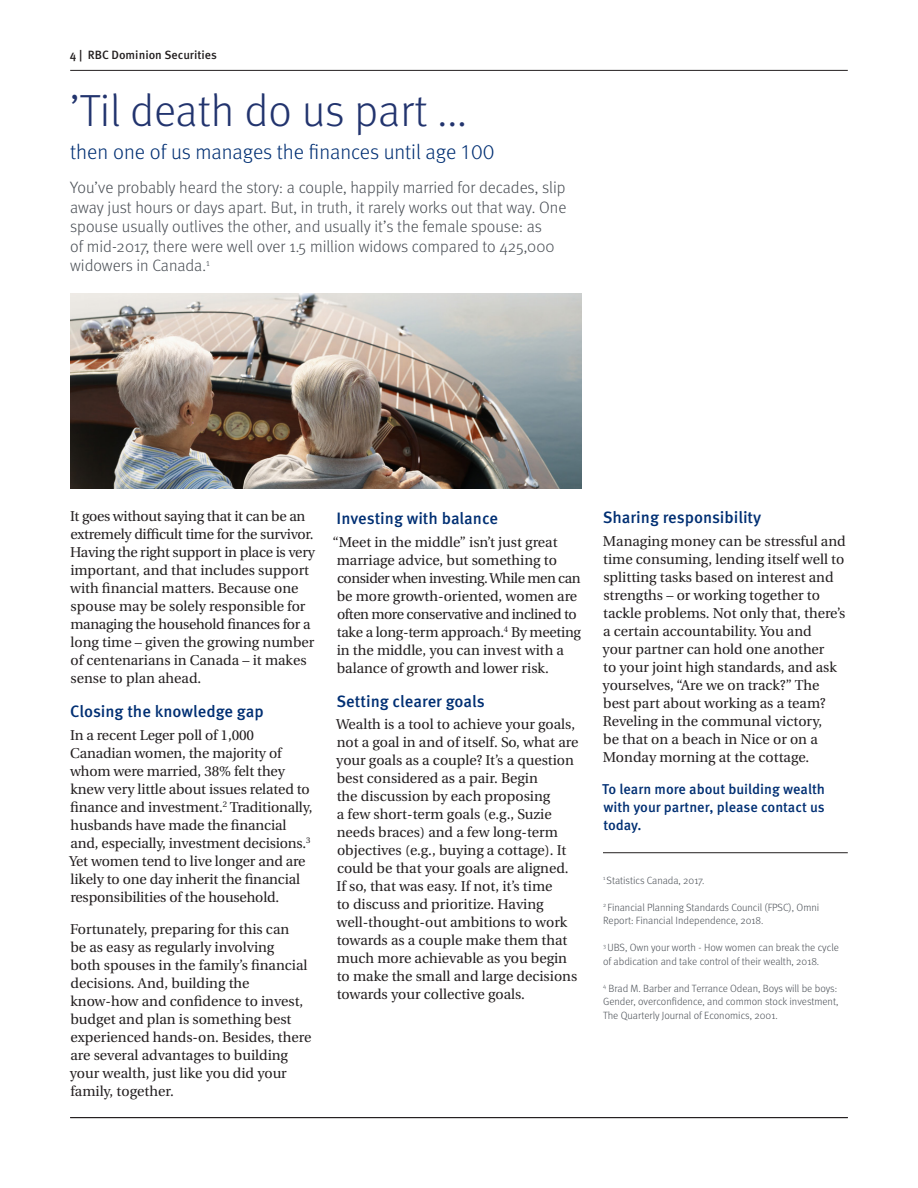
<style>
.page{position:relative;width:918px;height:1188px;background:#fff}
.page>*{position:absolute;margin:0;border:0;box-sizing:border-box;transform-origin:0 0}
.t1{font:300 45px "Meta OT";color:#22346e}
._3-Intro_Text{font:300 21px "Meta OT";color:#002f73}
._3-Intro_Text-2{font:300 16.5px/19.5px "Meta OT";color:#4a4f55}
.Text_Headline{font:500 16.5px "Meta OT";color:#002f73}
.Call_to_Action{font:14.25px/18px "Utopia";color:#231f20}
.t2{font:500 14.25px/18px "Meta OT";color:#002f73;text-align:justify}
.t3{font:500 12px "Meta OT";color:#231f20}
.Body_Copy{font:300 10.5px/13.5px "Meta OT";color:#4a4f55}
</style>
<div class="page">
<hr style="left:70px;top:70px;width:778px;height:1px;background:#231f20">
<hr style="left:70px;top:1117px;width:778px;height:1px;background:#231f20">
<img style="left:70px;top:294px;width:511px;height:194px">
<hr style="left:603px;top:852px;width:245px;height:1px;background:#231f20">
<p class="t3" style="left:70px;top:47px;width:149px">4 | RBC Dominion Securities</p>
<p class="t1" style="left:70px;top:84px;width:399px">’Til death do us part ...</p>
<p class="_3-Intro_Text" style="left:70px;top:140px;width:426px">then one of us manages the finances until age 100</p>
<p class="_3-Intro_Text-2" style="left:70px;top:178px;width:498px">You’ve probably heard the story: a couple, happily married for decades, slip away just hours or days apart. But, in truth, it rarely works out that way. One spouse usually outlives the other, and usually it’s the female spouse: as<br>of mid-2017, there were well over 1.5 million widows compared to 425,000 widowers in Canada.<sup>1</sup></p>
<p class="Call_to_Action" style="left:70px;top:508px;width:246px">It goes without saying that it can be an extremely difficult time for the survivor.<br>Having the right support in place is very important, and that includes support with financial matters. Because one spouse may be solely responsible for managing the household finances for a long time – given the growing number of centenarians in Canada – it makes sense to plan ahead.</p>
<p class="Text_Headline" style="left:70px;top:701px;width:195px">Closing the knowledge gap</p>
<p class="Call_to_Action" style="left:69px;top:726px;width:245px">In a recent Leger poll of 1,000<br>Canadian women, the majority of whom were married, 38% felt they knew very little about issues related to finance and investment.<sup>2</sup> Traditionally, husbands have made the financial and, especially, investment decisions.<sup>3<br></sup>Yet women tend to live longer and are likely to one day inherit the financial responsibilities of the household.</p>
<p class="Call_to_Action" style="left:70px;top:920px;width:243px">Fortunately, preparing for this can<br>be as easy as regularly involving<br>both spouses in the family’s financial decisions. And, building the know-how and confidence to invest, budget and plan is something best experienced hands-on. Besides, there are several advantages to building your wealth, just like you did your family, together.</p>
<p class="Text_Headline" style="left:337px;top:508px;width:163px">Investing with balance</p>
<p class="Call_to_Action" style="left:332px;top:533px;width:250px">“Meet in the middle” isn’t just great marriage advice, but something to consider when investing. While men can be more growth-oriented, women are often more conservative and inclined to take a long-term approach.<sup>4</sup> By meeting in the middle, you can invest with a balance of growth and lower risk.</p>
<p class="Text_Headline" style="left:336px;top:691px;width:150px">Setting clearer goals</p>
<p class="Call_to_Action" style="left:336px;top:716px;width:244px">Wealth is a tool to achieve your goals, not a goal in and of itself. So, what are your goals as a couple? It’s a question best considered as a pair. Begin<br>the discussion by each proposing<br>a few short-term goals (e.g., Suzie needs braces) and a few long-term objectives (e.g., buying a cottage). It could be that your goals are aligned.<br>If so, that was easy. If not, it’s time<br>to discuss and prioritize. Having well-thought-out ambitions to work towards as a couple make them that much more achievable as you begin to make the small and large decisions towards your collective goals.</p>
<p class="Text_Headline" style="left:603px;top:507px;width:160px">Sharing responsibility</p>
<p class="Call_to_Action" style="left:603px;top:532px;width:245px">Managing money can be stressful and time consuming, lending itself well to splitting tasks based on interest and strengths – or working together to tackle problems. Not only that, there’s a certain accountability. You and<br>your partner can hold one another<br>to your joint high standards, and ask yourselves, “Are we on track?” The best part about working as a team?<br>Reveling in the communal victory,<br>be that on a beach in Nice or on a Monday morning at the cottage.</p>
<p class="t2" style="left:602px;top:780px;width:224px">To learn more about building wealth with your partner, please contact us today.</p>
<p class="Body_Copy" style="left:603px;top:874px;width:103px"><sup>1</sup> Statistics Canada, 2017.</p>
<p class="Body_Copy" style="left:603px;top:901px;width:218px"><sup>2</sup> Financial Planning Standards Council (FPSC), Omni<br>Report: Financial Independence, 2018.</p>
<p class="Body_Copy" style="left:603px;top:941px;width:237px"><sup>3</sup> UBS, Own your worth - How women can break the cycle of abdication and take control of their wealth, 2018.</p>
<p class="Body_Copy" style="left:603px;top:982px;width:237px"><sup>4</sup> Brad M. Barber and Terrance Odean, Boys will be boys:<br>Gender, overconfidence, and common stock investment,<br>The Quarterly Journal of Economics, 2001.</p>
</div>
